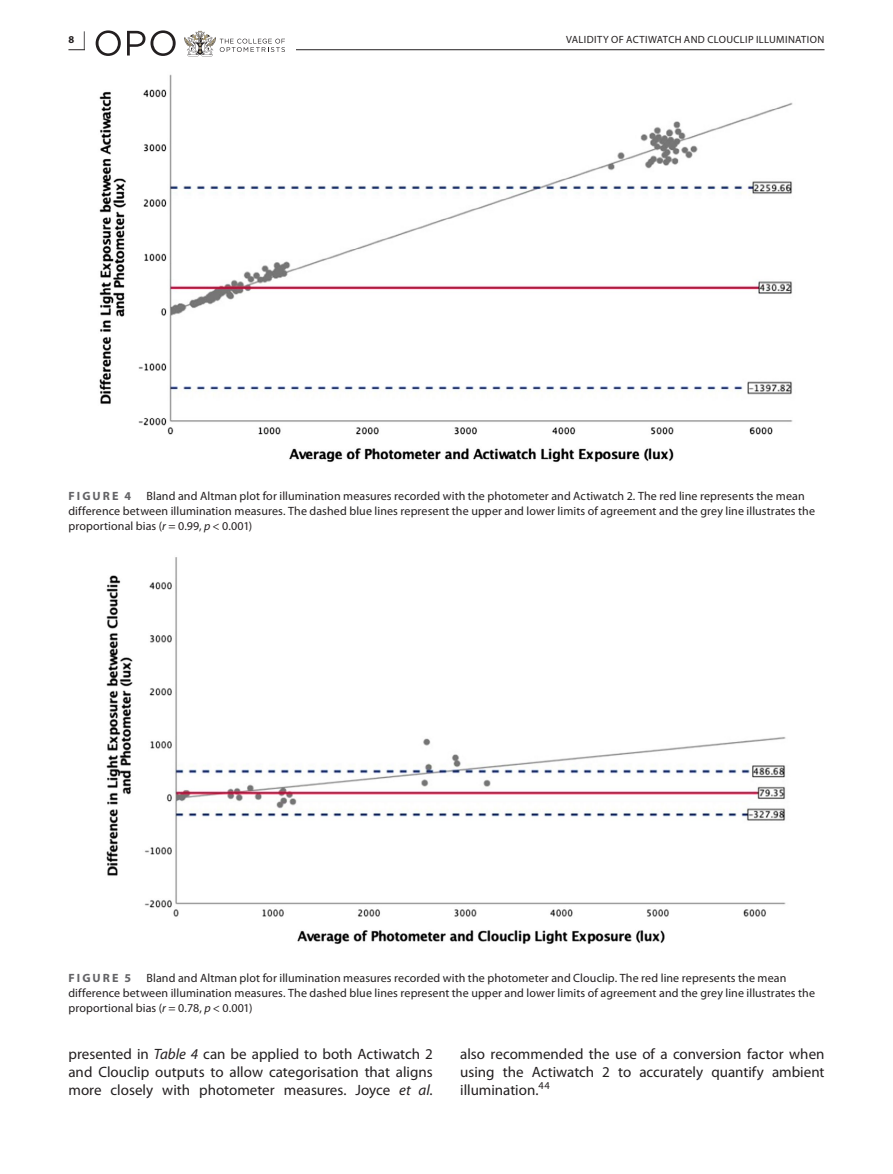
<style>
.page{position:relative;width:893px;height:1174px;background:#fff}
.page>*{position:absolute;margin:0;border:0;box-sizing:border-box;transform-origin:0 0}
.t1{font:15px/18px "Myriad Pro";color:#231f20;text-align:justify}
.t2{font:12px/15px "Myriad Pro";letter-spacing:.005em;color:#231f20}
.t3{font:700 12px "Myriad Pro";letter-spacing:.175em;color:#636366}
.t4{font:10.5px "Myriad Pro";letter-spacing:.03em;color:#231f20}
.t5{font:700 10.5px "Myriad Pro";color:#231f20}
.s1{font-size:18.15px}
.s2{font-style:italic}
</style>
<div class="page">
<hr style="left:68px;top:49px;width:756px;height:1px;background:#231f20">
<div style="left:85px;top:30px;width:210px;height:26px;background:#fff"></div>
<svg style="left:184px;top:31px;width:101px;height:25px"></svg>
<svg style="left:96px;top:30px;width:80px;height:26px"></svg>
<img style="left:99px;top:74px;width:694px;height:389px">
<img style="left:106px;top:557px;width:680px;height:387px">
<p class="t5" style="left:68px;top:33px;width:19px">8 <span class="s1">|</span></p>
<p class="t4" style="left:566px;top:33px;width:260px">VALIDITY OF ACTIWATCH AND CLOUCLIP ILLUMINATION</p>
<p class="t2" style="left:68px;top:489px;width:748px;text-indent:78px">Bland and Altman plot for illumination measures recorded with the photometer and Actiwatch 2. The red line represents the mean difference between illumination measures. The dashed blue lines represent the upper and lower limits of agreement and the grey line illustrates the proportional bias (<span class="s2">r</span> = 0.99, <span class="s2">p</span> &lt; 0.001)</p>
<p class="t3" style="left:69px;top:489px;width:64px">FIGURE 4</p>
<p class="t2" style="left:68px;top:971px;width:748px;text-indent:78px">Bland and Altman plot for illumination measures recorded with the photometer and Clouclip. The red line represents the mean difference between illumination measures. The dashed blue lines represent the upper and lower limits of agreement and the grey line illustrates the proportional bias (<span class="s2">r</span> = 0.78, <span class="s2">p</span> &lt; 0.001)</p>
<p class="t3" style="left:69px;top:971px;width:64px">FIGURE 5</p>
<p class="t1" style="left:68px;top:1045px;width:366px">presented in <span class="s2">Table 4</span> can be applied to both Actiwatch 2 and Clouclip outputs to allow categorisation that aligns more closely with photometer measures. Joyce <span class="s2">et al</span>.</p>
<p class="t1" style="left:460px;top:1045px;width:366px">also recommended the use of a conversion factor when using the Actiwatch 2 to accurately quantify ambient illumination.<sup>44</sup></p>
</div>
